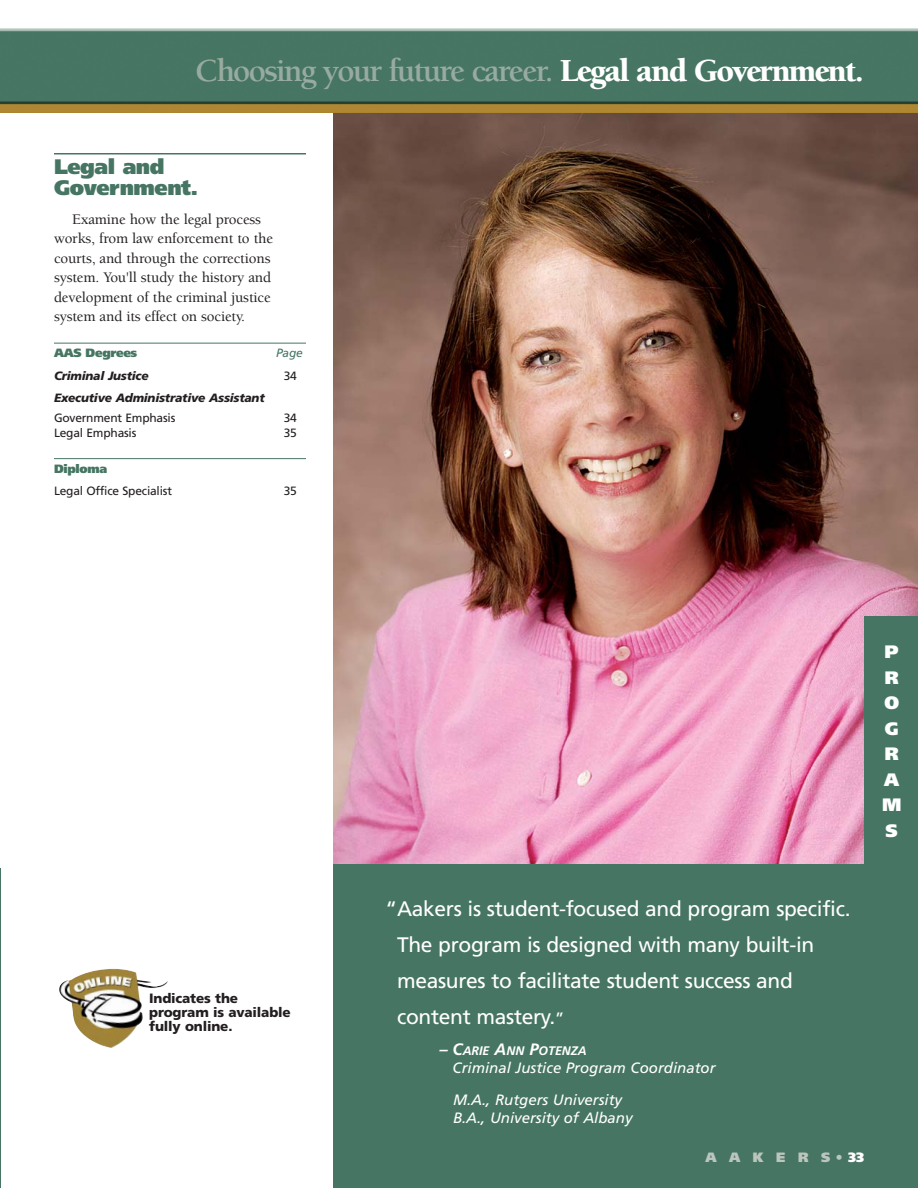
<style>
.page{position:relative;width:918px;height:1188px;background:#fff}
.page>*{position:absolute;margin:0;border:0;box-sizing:border-box;transform-origin:0 0}
.t1{font:700 33px "Berkeley";letter-spacing:-.055em;color:#98aba0}
.t2{font:21px/36px "Frutiger LT";letter-spacing:-.015em;color:#fff}
.t3{font:900 21px/21px "Frutiger LT";letter-spacing:-.02em;color:#467663}
.t4{font:900 18px/25.5px "Frutiger LT";color:#fff}
.t5{font:500 15px/19.5px "Berkeley";letter-spacing:-.01em;color:#231f20}
.t6{font:italic 15px/31.5px "Frutiger LT";color:#fff}
.t7{font:900 13.5px/14.2px "Frutiger LT";letter-spacing:-.01em;color:#231f20}
.t8{font:900 13.5px "Frutiger LT";letter-spacing:.925em;color:#bcc6bf}
.t9{font:italic 700 12.3px "Frutiger LT";color:#fff}
.t10{font:italic 900 12px/19.5px "Frutiger LT";letter-spacing:-.02em;color:#231f20}
.t11{font:12px/22.5px "Frutiger LT";letter-spacing:-.015em;color:#231f20}
.t12{font:900 12px "Frutiger LT";letter-spacing:-.02em;color:#467663}
.t13{font:italic 12px "Frutiger LT";color:#467663}
.s1{font-weight:900;color:#fff}
.s2{font-weight:400;font-style:normal}
.s3{font-weight:900;color:#467663}
.s4{font-size:16.5px}
.s5{color:#fff}
</style>
<div class="page">
<img style="left:333px;top:112px;width:585px;height:752px">
<div style="left:333px;top:864px;width:585px;height:324px;background:#467663"></div>
<img style="left:0;top:28px;width:918px;height:84px">
<hr style="left:54px;top:153px;width:252px;height:1px;background:#467663">
<hr style="left:54px;top:343px;width:252px;height:1px;background:#467663">
<hr style="left:54px;top:458px;width:252px;height:1px;background:#467663">
<img style="left:137px;top:980px;width:25px;height:7px">
<div style="left:864px;top:616px;width:54px;height:252px;background:#467663"></div>
<p class="t1" style="left:195px;top:57px;width:670px">Choosing your future career. <span class="s1">Legal and Government.</span></p>
<p class="t3" style="left:54px;top:157px;width:146px">Legal and<br>Government.</p>
<p class="t5" style="left:54px;top:210px;width:221px;text-indent:18px">Examine how the legal process works, from law enforcement to the courts, and through the corrections system. You'll study the history and development of the criminal justice system and its effect on society.</p>
<p class="t12" style="left:54px;top:348px;width:85px">AAS Degrees</p>
<p class="t13" style="left:276px;top:348px;width:28px">Page</p>
<p class="t10" style="left:54px;top:366px;width:96px">Criminal Justice</p>
<p class="t11" style="left:284px;top:365px;width:15px">34</p>
<p class="t10" style="left:54px;top:389px;width:212px">Executive Administrative Assistant<br><span class="s2">Government Emphasis</span></p>
<p class="t11" style="left:284px;top:407px;width:15px">34</p>
<p class="t11" style="left:54px;top:422px;width:84px">Legal Emphasis</p>
<p class="t11" style="left:284px;top:422px;width:15px">35</p>
<p class="t11" style="left:54px;top:458px;width:120px"><span class="s3">Diploma<br></span>Legal Office Specialist</p>
<p class="t11" style="left:284px;top:480px;width:15px">35</p>
<p class="t7" style="left:149px;top:992px;width:143px">Indicates the program is available fully online.</p>
<p class="t4" style="left:882px;top:640px;width:21px">P<br>R<br>O<br>G<br>R<br>A<br>M<br>S</p>
<p class="t2" style="left:397px;top:891px;width:455px;text-indent:-12px">“Aakers is student-focused and program specific.<br>The program is designed with many built-in measures to facilitate student success and content mastery.<span class="s4">”</span></p>
<p class="t9" style="left:440px;top:1046px;width:149px"><span class="s4">– C</span>ARIE <span class="s4">A</span>NN <span class="s4">P</span>OTENZA</p>
<p class="t6" style="left:453px;top:1053px;width:264px">Criminal Justice Program Coordinator<br>M.A., Rutgers University</p>
<p class="t6" style="left:453px;top:1102px;width:181px">B.A., University of Albany</p>
<p class="t8" style="left:705px;top:1152px;width:160px">AAKERS •<span class="s5">33</span></p>
</div>
